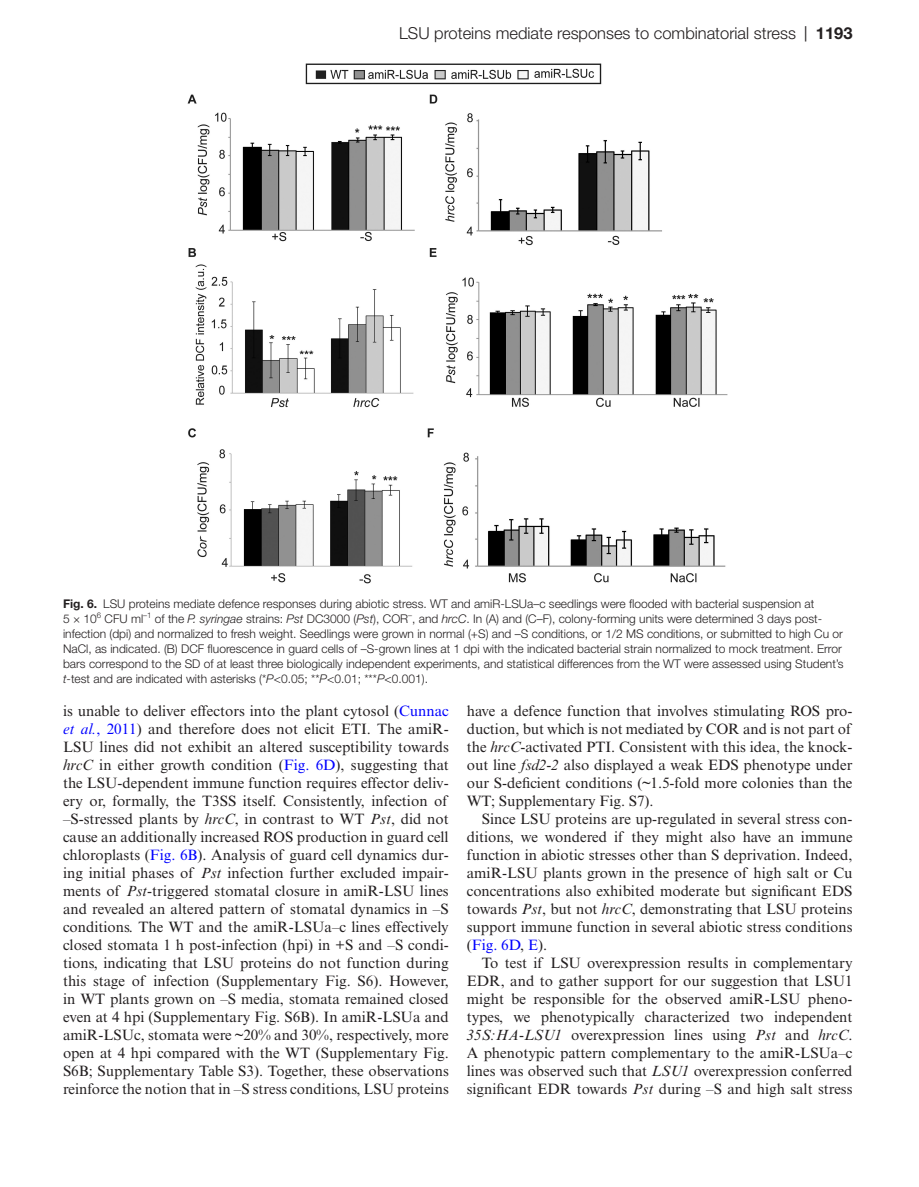
<style>
.page{position:relative;width:919px;height:1187px;background:#fff}
.page>*{position:absolute;margin:0;border:0;box-sizing:border-box;transform-origin:0 0}
.t1{font:300 16.5px "Helvetica Neue LT Std";color:#231f20}
.t2{font:15px/18px "Times New Roman MT Std";color:#231f20;text-align:justify}
.t3{font:300 12px/15px "Helvetica Neue LT Std";color:#231f20}
.s1{font-family:"Times New Roman MT Std";font-weight:400}
.s2{font-weight:700}
.s3{font-style:italic}
.s4{color:#00f}
.s5{font-style:italic;color:#00f}
</style>
<div class="page">
<img style="left:188px;top:63px;width:540px;height:521px">
<p class="t1" style="left:399px;top:23px;width:455px">LSU proteins mediate responses to combinatorial stress <span class="s1">|</span> <span class="s2">1193</span></p>
<p class="t3" style="left:63px;top:596px;width:782px"><span class="s2">Fig. 6.</span> LSU proteins mediate defence responses during abiotic stress. WT and amiR-LSUa–c seedlings were flooded with bacterial suspension at<br>5 × 10<sup>6</sup> CFU ml<sup>–1</sup> of the <span class="s3">P. syringae</span> strains: <span class="s3">Pst</span> DC3000 (<span class="s3">Pst</span>), COR<sup>–</sup>, and <span class="s3">hrcC</span>. In (A) and (C–F), colony-forming units were determined 3 days post&shy;infection (dpi) and normalized to fresh weight. Seedlings were grown in normal (+S) and –S conditions, or 1/2 MS conditions, or submitted to high Cu or NaCl, as indicated. (B) DCF fluorescence in guard cells of –S-grown lines at 1 dpi with the indicated bacterial strain normalized to mock treatment. Error bars correspond to the SD of at least three biologically independent experiments, and statistical differences from the WT were assessed using Student’s <span class="s3">t</span>-test and are indicated with asterisks (*<span class="s3">P</span>&lt;0.05; **<span class="s3">P</span>&lt;0.01; ***<span class="s3">P</span>&lt;0.001).</p>
<p class="t2" style="left:63px;top:702px;width:387px">is unable to deliver effectors into the plant cytosol (<span class="s4">Cunnac </span><span class="s5">et al.</span><span class="s4">, 2011</span>) and therefore does not elicit ETI. The amiR-LSU lines did not exhibit an altered susceptibility towards <span class="s3">hrcC</span> in either growth condition (<span class="s4">Fig. 6D</span>), suggesting that the LSU-dependent immune function requires effector deliv&shy;ery or, formally, the T3SS itself. Consistently, infection of –S-stressed plants by <span class="s3">hrcC</span>, in contrast to WT <span class="s3">Pst</span>, did not cause an additionally increased ROS production in guard cell chloroplasts (<span class="s4">Fig. 6B</span>). Analysis of guard cell dynamics dur&shy;ing initial phases of <span class="s3">Pst</span> infection further excluded impair&shy;ments of <span class="s3">Pst</span>-triggered stomatal closure in amiR-LSU lines and revealed an altered pattern of stomatal dynamics in –S conditions. The WT and the amiR-LSUa–c lines effectively closed stomata 1 h post-infection (hpi) in +S and –S condi&shy;tions, indicating that LSU proteins do not function during this stage of infection (Supplementary Fig. S6). However, in WT plants grown on –S media, stomata remained closed even at 4 hpi (Supplementary Fig. S6B). In amiR-LSUa and amiR-LSUc, stomata were ~20% and 30%, respectively, more open at 4 hpi compared with the WT (Supplementary Fig.<br>S6B; Supplementary Table S3). Together, these observations reinforce the notion that in –S stress conditions, LSU proteins</p>
<p class="t2" style="left:466px;top:702px;width:387px">have a defence function that involves stimulating ROS pro&shy;duction, but which is not mediated by COR and is not part of the <span class="s3">hrcC</span>-activated PTI. Consistent with this idea, the knock&shy;out line <span class="s3">fsd2-2</span> also displayed a weak EDS phenotype under our S-deficient conditions (~1.5-fold more colonies than the WT; Supplementary Fig. S7).</p>
<p class="t2" style="left:466px;top:810px;width:387px;text-indent:15px">Since LSU proteins are up-regulated in several stress con&shy;ditions, we wondered if they might also have an immune function in abiotic stresses other than S deprivation. Indeed, amiR-LSU plants grown in the presence of high salt or Cu concentrations also exhibited moderate but significant EDS towards <span class="s3">Pst</span>, but not <span class="s3">hrcC</span>, demonstrating that LSU proteins support immune function in several abiotic stress conditions (<span class="s4">Fig. 6D</span>, <span class="s4">E</span>).</p>
<p class="t2" style="left:466px;top:954px;width:387px;text-indent:15px">To test if LSU overexpression results in complementary EDR, and to gather support for our suggestion that LSU1 might be responsible for the observed amiR-LSU pheno&shy;types, we phenotypically characterized two independent <span class="s3">35S:HA-LSU1</span> overexpression lines using <span class="s3">Pst</span> and <span class="s3">hrcC</span>.<br>A phenotypic pattern complementary to the amiR-LSUa–c lines was observed such that <span class="s3">LSU1</span> overexpression conferred significant EDR towards <span class="s3">Pst</span> during –S and high salt stress</p>
</div>
